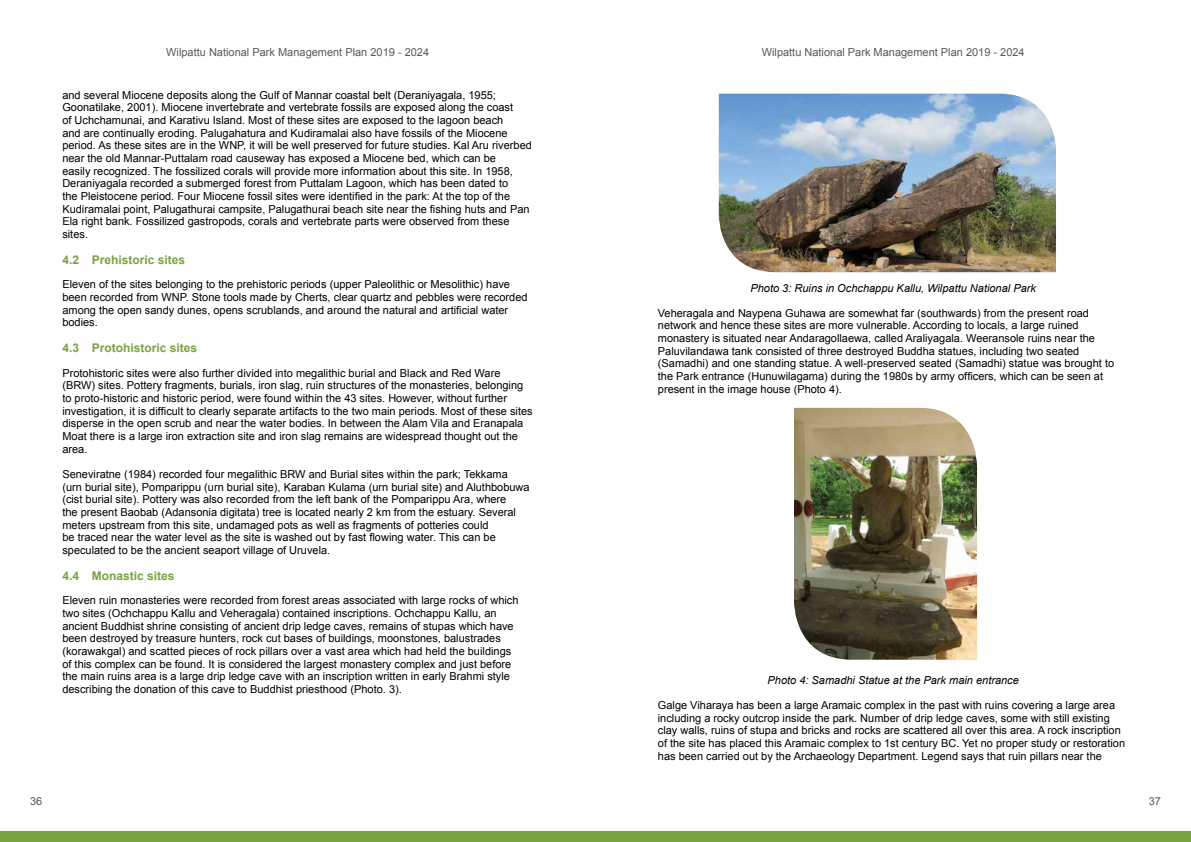
<style>
.page{position:relative;width:1191px;height:842px;background:#fff}
.page>*{position:absolute;margin:0;border:0;box-sizing:border-box;transform-origin:0 0}
.t1{font:700 12px "Arial";color:#79a342}
.t2{font:11px/12.6px "Arial";color:#000}
.t3{font:11px "Arial";color:#58595b}
.t4{font:italic 11px "Arial";color:#000}
</style>
<div class="page">
<div style="left:0;top:831px;width:595px;height:11px;background:#79a342"></div>
<div style="left:595px;top:831px;width:596px;height:11px;background:#79a342"></div>
<img style="left:719px;top:94px;width:337px;height:178px">
<img style="left:794px;top:408px;width:183px;height:252px">
<p class="t3" style="left:166px;top:45px;width:264px">Wilpattu National Park Management Plan 2019 - 2024</p>
<p class="t3" style="left:761px;top:45px;width:264px">Wilpattu National Park Management Plan 2019 - 2024</p>
<p class="t2" style="left:62px;top:89px;width:471px">and several Miocene deposits along the Gulf of Mannar coastal belt (Deraniyagala, 1955; Goonatilake, 2001). Miocene invertebrate and vertebrate fossils are exposed along the coast<br>of Uchchamunai, and Karativu Island. Most of these sites are exposed to the lagoon beach<br>and are continually eroding. Palugahatura and Kudiramalai also have fossils of the Miocene period. As these sites are in the WNP, it will be well preserved for future studies. Kal Aru riverbed near the old Mannar-Puttalam road causeway has exposed a Miocene bed, which can be<br>easily recognized. The fossilized corals will provide more information about this site. In 1958, Deraniyagala recorded a submerged forest from Puttalam Lagoon, which has been dated to<br>the Pleistocene period. Four Miocene fossil sites were identified in the park: At the top of the Kudiramalai point, Palugathurai campsite, Palugathurai beach site near the fishing huts and Pan Ela right bank. Fossilized gastropods, corals and vertebrate parts were observed from these sites.</p>
<p class="t1" style="left:62px;top:251px;width:124px">4.2 Prehistoric sites</p>
<p class="t2" style="left:62px;top:278px;width:467px">Eleven of the sites belonging to the prehistoric periods (upper Paleolithic or Mesolithic) have been recorded from WNP. Stone tools made by Cherts, clear quartz and pebbles were recorded among the open sandy dunes, opens scrublands, and around the natural and artificial water bodies.</p>
<p class="t1" style="left:62px;top:340px;width:136px">4.3 Protohistoric sites</p>
<p class="t2" style="left:62px;top:367px;width:472px">Protohistoric sites were also further divided into megalithic burial and Black and Red Ware (BRW) sites. Pottery fragments, burials, iron slag, ruin structures of the monasteries, belonging to proto-historic and historic period, were found within the 43 sites. However, without further investigation, it is difficult to clearly separate artifacts to the two main periods. Most of these sites disperse in the open scrub and near the water bodies. In between the Alam Vila and Eranapala Moat there is a large iron extraction site and iron slag remains are widespread thought out the area.</p>
<p class="t2" style="left:62px;top:468px;width:469px">Seneviratne (1984) recorded four megalithic BRW and Burial sites within the park; Tekkama (urn burial site), Pomparippu (urn burial site), Karaban Kulama (urn burial site) and Aluthbobuwa (cist burial site). Pottery was also recorded from the left bank of the Pomparippu Ara, where<br>the present Baobab (Adansonia digitata) tree is located nearly 2 km from the estuary. Several meters upstream from this site, undamaged pots as well as fragments of potteries could<br>be traced near the water level as the site is washed out by fast flowing water. This can be speculated to be the ancient seaport village of Uruvela.</p>
<p class="t1" style="left:62px;top:567px;width:114px">4.4 Monastic sites</p>
<p class="t2" style="left:62px;top:594px;width:458px">Eleven ruin monasteries were recorded from forest areas associated with large rocks of which two sites (Ochchappu Kallu and Veheragala) contained inscriptions. Ochchappu Kallu, an ancient Buddhist shrine consisting of ancient drip ledge caves, remains of stupas which have been destroyed by treasure hunters, rock cut bases of buildings, moonstones, balustrades (korawakgal) and scatted pieces of rock pillars over a vast area which had held the buildings of this complex can be found. It is considered the largest monastery complex and just before the main ruins area is a large drip ledge cave with an inscription written in early Brahmi style describing the donation of this cave to Buddhist priesthood (Photo. 3).</p>
<p class="t4" style="left:750px;top:281px;width:287px">Photo 3: Ruins in Ochchappu Kallu, Wilpattu National Park</p>
<p class="t2" style="left:658px;top:307px;width:458px">Veheragala and Naypena Guhawa are somewhat far (southwards) from the present road network and hence these sites are more vulnerable. According to locals, a large ruined monastery is situated near Andaragollaewa, called Araliyagala. Weeransole ruins near the Paluvilandawa tank consisted of three destroyed Buddha statues, including two seated (Samadhi) and one standing statue. A well-preserved seated (Samadhi) statue was brought to the Park entrance (Hunuwilagama) during the 1980s by army officers, which can be seen at present in the image house (Photo 4).</p>
<p class="t4" style="left:767px;top:673px;width:253px">Photo 4: Samadhi Statue at the Park main entrance</p>
<p class="t2" style="left:658px;top:699px;width:469px">Galge Viharaya has been a large Aramaic complex in the past with ruins covering a large area including a rocky outcrop inside the park. Number of drip ledge caves, some with still existing clay walls, ruins of stupa and bricks and rocks are scattered all over this area. A rock inscription of the site has placed this Aramaic complex to 1st century BC. Yet no proper study or restoration has been carried out by the Archaeology Department. Legend says that ruin pillars near the</p>
<p class="t3" style="left:30px;top:794px;width:14px">36</p>
<p class="t3" style="left:1148px;top:794px;width:14px">37</p>
</div>
